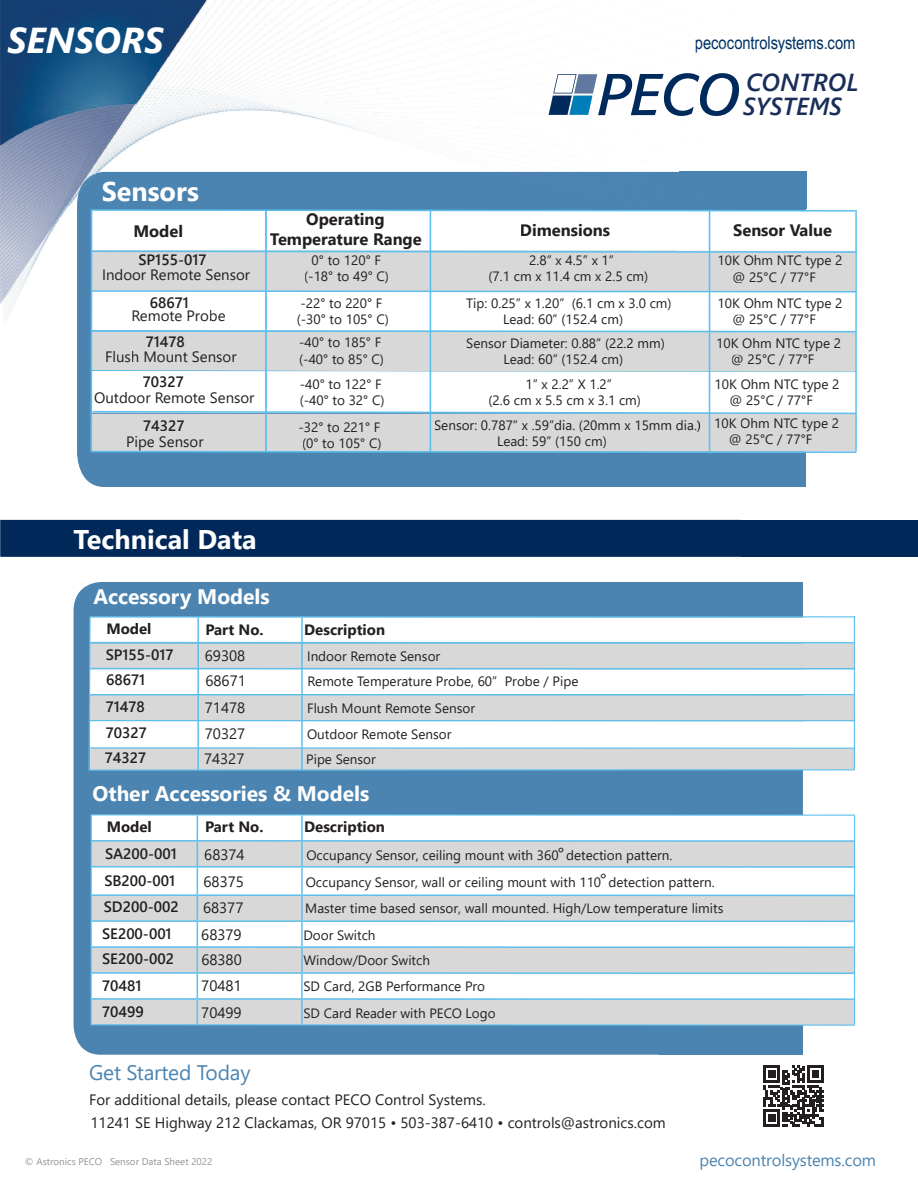
<style>
.page{position:relative;width:918px;height:1188px;background:#fff}
.page>*{position:absolute;margin:0;border:0;box-sizing:border-box;transform-origin:0 0}
.t1{font:italic 700 36px "Segoe UI";color:#fff}
.t2{font:700 27px "Segoe UI";color:#fff}
.t3{font:italic 600 24.6px/24.2px "Segoe UI";color:#1b2e5a}
.t4{font:700 21px "Segoe UI";color:#fff}
.t5{font:21px "Segoe UI";letter-spacing:-.01em;color:#4c84b1}
.t6{font:18px "Arial Narrow";letter-spacing:-.005em;color:#003265}
.t7{font:18px "Myriad Pro";color:#231f20}
.t8{font:700 16.5px/19.8px "Segoe UI";color:#231f20;text-align:center}
.t9{font:16.5px "Segoe UI";letter-spacing:-.01em;color:#4c84b1}
.t10{font:15px/23.4px "Segoe UI";color:#231f20}
.t11{font:600 15px "Segoe UI";color:#231f20}
.t12{font:700 15px "Segoe UI";color:#231f20}
.t13{font:13.5px/16.2px "Segoe UI";color:#231f20}
.t14{font:9.75px "Segoe UI";color:#939598}
</style>
<div class="page">
<div style="left:74px;top:582px;width:729px;height:473px;background:#4c84b1;border-radius:28px"></div>
<div style="left:659px;top:582px;width:144px;height:45px;background:#4c84b1"></div>
<div style="left:659px;top:1009px;width:144px;height:45px;background:#4c84b1"></div>
<div style="left:91px;top:414px;width:765px;height:38px;background:#d8d8d8"></div>
<svg style="left:88px;top:616px;width:766px;height:154px;background:#eaebeb"></svg>
<hr style="left:90px;top:616px;width:765px;height:1px;background:#5dbfec">
<hr style="left:90px;top:720px;width:765px;height:1px;background:#5dbfec">
<hr style="left:197px;top:617px;width:2px;height:153px;background:#5dbfec">
<hr style="left:301px;top:616px;width:2px;height:154px;background:#5dbfec">
<hr style="left:90px;top:642px;width:764px;height:2px;background:#5dbfec">
<hr style="left:90px;top:668px;width:764px;height:2px;background:#5dbfec">
<hr style="left:90px;top:694px;width:764px;height:1px;background:#5dbfec">
<svg style="left:90px;top:814px;width:766px;height:212px;background:#e1e8eb"></svg>
<div style="left:0;top:520px;width:918px;height:37px;background:#002858"></div>
<hr style="left:90px;top:747px;width:765px;height:2px;background:#5dbfec">
<hr style="left:855px;top:210px;width:2px;height:242px;background:#5dbfec">
<hr style="left:89px;top:769px;width:765px;height:2px;background:#5dbfec">
<hr style="left:854px;top:616px;width:1px;height:154px;background:#5dbfec">
<svg style="left:763px;top:1066px;width:61px;height:61px"></svg>
<img style="left:0;top:0;width:635px;height:207px">
<img style="left:635px;top:171px;width:106px;height:1px">
<img style="left:0;top:207px;width:105px;height:313px">
<div style="left:77px;top:172px;width:613px;height:104px;background:#4c84b1"></div>
<div style="left:690px;top:172px;width:51px;height:37px;background:#4c84b1"></div>
<div style="left:77px;top:276px;width:51px;height:211px;background:#4c84b1"></div>
<div style="left:282px;top:454px;width:305px;height:33px;background:#4c84b1"></div>
<div style="left:128px;top:454px;width:154px;height:33px;background:#4c84b1"></div>
<div style="left:587px;top:454px;width:154px;height:33px;background:#4c84b1"></div>
<img style="left:92px;top:431px;width:619px;height:19px">
<img style="left:598px;top:73px;width:33px;height:43px">
<img style="left:631px;top:73px;width:108px;height:43px">
<img style="left:577px;top:74px;width:20px;height:19px">
<img style="left:549px;top:96px;width:20px;height:19px">
<img style="left:569px;top:96px;width:23px;height:19px">
<img style="left:553px;top:74px;width:24px;height:19px">
<img style="left:0;top:520px;width:741px;height:37px">
<img style="left:74px;top:529px;width:181px;height:20px">
<img style="left:430px;top:431px;width:1px;height:19px">
<img style="left:91px;top:431px;width:1px;height:19px">
<img style="left:265px;top:431px;width:2px;height:19px">
<img style="left:127px;top:436px;width:76px;height:14px">
<img style="left:699px;top:434px;width:12px;height:11px">
<img style="left:435px;top:431px;width:266px;height:1px">
<img style="left:434px;top:436px;width:172px;height:12px">
<img style="left:295px;top:431px;width:86px;height:1px">
<img style="left:295px;top:438px;width:86px;height:12px">
<img style="left:709px;top:431px;width:1px;height:19px">
<div style="left:103px;top:182px;width:95px;height:19px;background:#4c84b1"></div>
<svg style="left:90px;top:450px;width:767px;height:4px"></svg>
<svg style="left:89px;top:209px;width:768px;height:222px"></svg>
<h1 class="t1" style="left:7px;top:14px;width:158px">SENSORS</h1>
<h3 class="t6" style="left:695px;top:32px;width:162px">pecocontrolsystems.com</h3>
<h3 class="t3" style="left:743px;top:69px;width:117px">CONTROL<br>SYSTEMS</h3>
<h2 class="t2" style="left:102px;top:172px;width:99px">Sensors</h2>
<p class="t8" style="left:270px;top:208px;width:153px">Operating<br>Temperature Range</p>
<p class="t8" style="left:133px;top:220px;width:51px">Model</p>
<p class="t8" style="left:520px;top:219px;width:92px">Dimensions</p>
<p class="t11" style="left:138px;top:249px;width:70px">SP155-017</p>
<p class="t10" style="left:102px;top:262px;width:150px">Indoor Remote Sensor</p>
<p class="t11" style="left:150px;top:292px;width:41px">68671</p>
<p class="t10" style="left:131px;top:303px;width:96px">Remote Probe</p>
<p class="t11" style="left:146px;top:331px;width:41px">71478</p>
<p class="t10" style="left:105px;top:344px;width:133px">Flush Mount Sensor</p>
<p class="t11" style="left:143px;top:371px;width:43px">70327</p>
<p class="t10" style="left:94px;top:386px;width:162px">Outdoor Remote Sensor</p>
<p class="t13" style="left:304px;top:252px;width:86px;text-align:center">0° to 120° F (-18° to 49° C)</p>
<p class="t13" style="left:297px;top:294px;width:94px">-22° to 220° F (-30° to 105° C)</p>
<p class="t13" style="left:299px;top:334px;width:86px">-40° to 185° F (-40° to 85° C)</p>
<p class="t13" style="left:300px;top:375px;width:86px">-40° to 122° F (-40° to 32° C)</p>
<p class="t13" style="left:489px;top:252px;width:161px;text-align:center">2.8” x 4.5” x 1”<br>(7.1 cm x 11.4 cm x 2.5 cm)</p>
<p class="t13" style="left:503px;top:294px;width:170px;text-indent:-37px">Tip: 0.25” x 1.20” (6.1 cm x 3.0 cm)<br>Lead: 60” (152.4 cm)</p>
<p class="t13" style="left:466px;top:334px;width:200px;text-align:center">Sensor Diameter: 0.88” (22.2 mm)<br>Lead: 60” (152.4 cm)</p>
<p class="t13" style="left:489px;top:375px;width:154px;text-align:center">1” x 2.2” X 1.2”<br>(2.6 cm x 5.5 cm x 3.1 cm)</p>
<p class="t8" style="left:733px;top:219px;width:100px">Sensor Value</p>
<p class="t13" style="left:732px;top:252px;width:112px;text-indent:-15px">10K Ohm NTC type 2 @ 25°C / 77°F</p>
<p class="t13" style="left:732px;top:294px;width:112px;text-indent:-15px">10K Ohm NTC type 2 @ 25°C / 77°F</p>
<p class="t13" style="left:731px;top:334px;width:112px;text-indent:-15px">10K Ohm NTC type 2 @ 25°C / 77°F</p>
<p class="t13" style="left:729px;top:375px;width:112px;text-indent:-15px">10K Ohm NTC type 2 @ 25°C / 77°F</p>
<p class="t11" style="left:143px;top:414px;width:43px">74327</p>
<p class="t13" style="left:497px;top:416px;width:206px;text-indent:-63px">Sensor: 0.787” x .59”dia. (20mm x 15mm dia.)<br>Lead: 59” (150 cm)</p>
<p class="t13" style="left:298px;top:418px;width:85px">-32° to 221° F (0° to 105° C)</p>
<p class="t10" style="left:126px;top:429px;width:79px">Pipe Sensor</p>
<p class="t13" style="left:729px;top:414px;width:112px;text-indent:-15px">10K Ohm NTC type 2 @ 25°C / 77°F</p>
<h2 class="t2" style="left:74px;top:520px;width:185px">Technical Data</h2>
<h3 class="t4" style="left:93px;top:581px;width:178px">Accessory Models</h3>
<p class="t12" style="left:106px;top:618px;width:47px">Model</p>
<p class="t12" style="left:205px;top:619px;width:60px">Part No.</p>
<p class="t12" style="left:304px;top:618px;width:82px">Description</p>
<p class="t11" style="left:106px;top:644px;width:69px">SP155-017</p>
<p class="t10" style="left:205px;top:643px;width:42px">69308</p>
<p class="t13" style="left:307px;top:647px;width:135px">Indoor Remote Sensor</p>
<p class="t11" style="left:106px;top:669px;width:41px">68671</p>
<p class="t10" style="left:205px;top:668px;width:42px">68671</p>
<p class="t13" style="left:308px;top:673px;width:272px">Remote Temperature Probe, 60” Probe / Pipe</p>
<p class="t11" style="left:106px;top:696px;width:41px">71478</p>
<p class="t10" style="left:205px;top:695px;width:42px">71478</p>
<p class="t13" style="left:307px;top:700px;width:169px">Flush Mount Remote Sensor</p>
<p class="t11" style="left:106px;top:722px;width:43px">70327</p>
<p class="t10" style="left:205px;top:721px;width:42px">70327</p>
<p class="t13" style="left:307px;top:725px;width:146px">Outdoor Remote Sensor</p>
<p class="t11" style="left:105px;top:747px;width:43px">74327</p>
<p class="t10" style="left:204px;top:746px;width:42px">74327</p>
<p class="t13" style="left:306px;top:750px;width:71px">Pipe Sensor</p>
<h3 class="t4" style="left:93px;top:779px;width:278px">Other Accessories &amp; Models</h3>
<p class="t12" style="left:107px;top:816px;width:47px">Model</p>
<p class="t11" style="left:105px;top:843px;width:73px">SA200-001</p>
<p class="t12" style="left:205px;top:816px;width:60px">Part No.</p>
<p class="t12" style="left:304px;top:816px;width:82px">Description</p>
<p class="t10" style="left:204px;top:842px;width:42px">68374</p>
<h3 class="t7" style="left:558px;top:844px;width:7px">°</h3>
<p class="t13" style="left:306px;top:846px;width:367px">Occupancy Sensor, ceiling mount with 360 detection pattern.</p>
<p class="t11" style="left:104px;top:870px;width:72px">SB200-001</p>
<p class="t10" style="left:204px;top:869px;width:42px">68375</p>
<h3 class="t7" style="left:600px;top:869px;width:7px">°</h3>
<p class="t13" style="left:306px;top:873px;width:411px">Occupancy Sensor, wall or ceiling mount with 110 detection pattern.</p>
<p class="t11" style="left:104px;top:896px;width:76px">SD200-002</p>
<p class="t10" style="left:203px;top:895px;width:42px">68377</p>
<p class="t13" style="left:305px;top:899px;width:420px">Master time based sensor, wall mounted. High/Low temperature limits</p>
<p class="t11" style="left:102px;top:923px;width:71px">SE200-001</p>
<p class="t10" style="left:201px;top:922px;width:42px">68379</p>
<p class="t13" style="left:303px;top:926px;width:74px">Door Switch</p>
<p class="t11" style="left:102px;top:948px;width:73px">SE200-002</p>
<p class="t10" style="left:201px;top:947px;width:42px">68380</p>
<p class="t13" style="left:304px;top:951px;width:128px">Window/Door Switch</p>
<p class="t11" style="left:102px;top:974px;width:41px">70481</p>
<p class="t10" style="left:201px;top:974px;width:42px">70481</p>
<p class="t13" style="left:303px;top:978px;width:183px">SD Card, 2GB Performance Pro</p>
<p class="t11" style="left:102px;top:1001px;width:43px">70499</p>
<p class="t10" style="left:201px;top:1000px;width:42px">70499</p>
<p class="t13" style="left:303px;top:1004px;width:194px">SD Card Reader with PECO Logo</p>
<h3 class="t5" style="left:89px;top:1057px;width:163px">Get Started Today</h3>
<p class="t10" style="left:89px;top:1087px;width:578px">For additional details, please contact PECO Control Systems.<br>11241 SE Highway 212 Clackamas, OR 97015 • 503-387-6410 • controls@astronics.com</p>
<p class="t14" style="left:25px;top:1155px;width:189px">© Astronics PECO Sensor Data Sheet 2022</p>
<p class="t9" style="left:700px;top:1149px;width:178px">pecocontrolsystems.com</p>
</div>
